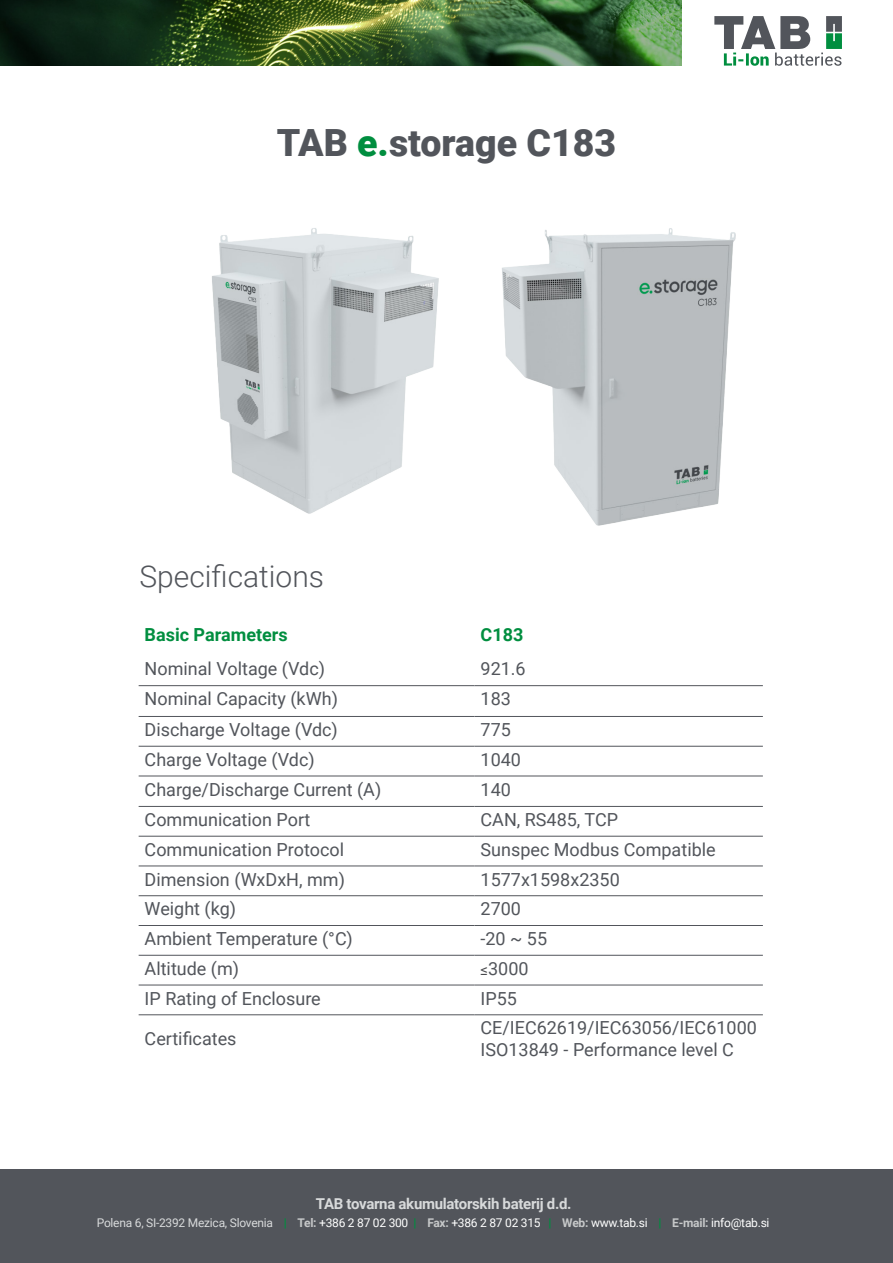
<style>
.page{position:relative;width:893px;height:1263px;background:#fff}
.page>*{position:absolute;margin:0;border:0;box-sizing:border-box;transform-origin:0 0}
.t1{font:900 37.5px "Roboto";color:#52555b}
.t2{font:300 30px "Roboto";color:#52555b}
.t3{font:18px/21.6px "Roboto";color:#52555b}
.t4{font:700 18px "Roboto";color:#008e3f}
.t5{font:700 15px "Roboto";letter-spacing:-.02em;color:#d8dadb}
.t6{font:12px "Roboto";letter-spacing:-.02em;color:#fff}
.s1{color:#008e3f}
.s2{font-size:15px;color:#494a4d}
.s3{color:#d8dadb}
.s4{font-weight:700;color:#008e3f}
.s5{font-weight:700;color:#c6c8c9}
</style>
<div class="page">
<hr style="left:139px;top:685px;width:336px;height:1px;background:#52555b">
<hr style="left:475px;top:685px;width:288px;height:1px;background:#52555b">
<hr style="left:139px;top:716px;width:336px;height:1px;background:#52555b">
<hr style="left:475px;top:716px;width:288px;height:1px;background:#52555b">
<hr style="left:139px;top:746px;width:336px;height:1px;background:#52555b">
<hr style="left:475px;top:746px;width:288px;height:1px;background:#52555b">
<hr style="left:139px;top:776px;width:336px;height:1px;background:#52555b">
<hr style="left:475px;top:776px;width:288px;height:1px;background:#52555b">
<hr style="left:139px;top:806px;width:336px;height:1px;background:#52555b">
<hr style="left:475px;top:806px;width:288px;height:1px;background:#52555b">
<hr style="left:139px;top:836px;width:336px;height:1px;background:#52555b">
<hr style="left:475px;top:836px;width:288px;height:1px;background:#52555b">
<hr style="left:139px;top:866px;width:336px;height:1px;background:#52555b">
<hr style="left:475px;top:866px;width:288px;height:1px;background:#52555b">
<hr style="left:139px;top:895px;width:336px;height:1px;background:#52555b">
<hr style="left:475px;top:895px;width:288px;height:1px;background:#52555b">
<hr style="left:139px;top:925px;width:336px;height:1px;background:#52555b">
<hr style="left:475px;top:925px;width:288px;height:1px;background:#52555b">
<hr style="left:139px;top:955px;width:336px;height:1px;background:#52555b">
<hr style="left:475px;top:955px;width:288px;height:1px;background:#52555b">
<hr style="left:139px;top:985px;width:336px;height:1px;background:#52555b">
<hr style="left:475px;top:985px;width:288px;height:1px;background:#52555b">
<hr style="left:139px;top:1014px;width:336px;height:1px;background:#52555b">
<hr style="left:475px;top:1014px;width:288px;height:1px;background:#52555b">
<img style="left:0;top:0;width:681px;height:66px">
<svg style="left:714px;top:16px;width:128px;height:50px"></svg>
<div style="left:0;top:1169px;width:893px;height:94px;background:#52555b"></div>
<img style="left:212px;top:228px;width:216px;height:286px">
<img style="left:428px;top:228px;width:308px;height:298px">
<h1 class="t1" style="left:277px;top:116px;width:341px">TAB <span class="s1">e.</span>storage C183</h1>
<h2 class="t2" style="left:139px;top:556px;width:186px">Specifications</h2>
<p class="t4" style="left:145px;top:622px;width:145px">Basic Parameters</p>
<p class="t4" style="left:481px;top:622px;width:44px">C183</p>
<p class="t3" style="left:145px;top:657px;width:182px">Nominal Voltage (Vdc)</p>
<p class="t3" style="left:481px;top:657px;width:47px">921.6</p>
<p class="t3" style="left:145px;top:687px;width:195px">Nominal Capacity (kWh)</p>
<p class="t3" style="left:481px;top:687px;width:32px">183</p>
<p class="t3" style="left:145px;top:718px;width:195px">Discharge Voltage (Vdc)</p>
<p class="t3" style="left:481px;top:718px;width:32px">775</p>
<p class="t3" style="left:145px;top:748px;width:172px">Charge Voltage (Vdc)</p>
<p class="t3" style="left:481px;top:748px;width:42px">1040</p>
<p class="t3" style="left:145px;top:778px;width:238px">Charge/Discharge Current (A)</p>
<p class="t3" style="left:481px;top:778px;width:32px">140</p>
<p class="t3" style="left:145px;top:808px;width:167px">Communication Port</p>
<p class="t3" style="left:481px;top:808px;width:139px">CAN, RS485, TCP</p>
<p class="t3" style="left:145px;top:838px;width:201px">Communication Protocol</p>
<p class="t3" style="left:481px;top:838px;width:237px">Sunspec Modbus Compatible</p>
<p class="t3" style="left:145px;top:868px;width:202px">Dimension (WxDxH, mm)</p>
<p class="t3" style="left:481px;top:868px;width:141px">1577x1598x2350</p>
<p class="t3" style="left:145px;top:897px;width:93px">Weight (kg)</p>
<p class="t3" style="left:481px;top:897px;width:42px">2700</p>
<p class="t3" style="left:145px;top:927px;width:210px">Ambient Temperature (°C)</p>
<p class="t3" style="left:481px;top:927px;width:68px">-20 ~ 55</p>
<p class="t3" style="left:145px;top:957px;width:96px">Altitude (m)</p>
<p class="t3" style="left:481px;top:957px;width:50px"><span class="s2">≤</span>3000</p>
<p class="t3" style="left:145px;top:987px;width:178px">IP Rating of Enclosure</p>
<p class="t3" style="left:481px;top:987px;width:38px">IP55</p>
<p class="t3" style="left:145px;top:1027px;width:93px">Certificates</p>
<p class="t3" style="left:481px;top:1016px;width:278px">CE/IEC62619/IEC63056/IEC61000<br>ISO13849 - Performance level C</p>
<p class="t5" style="left:316px;top:1193px;width:257px">TAB tovarna akumulatorskih baterij d.d.</p>
<p class="t6" style="left:97px;top:1214px;width:674px"><span class="s3">Polena 6, SI-2392 Mezica, Slovenia</span> <span class="s4">|</span> <span class="s5">Tel:</span> +386 2 87 02 300 <span class="s4">|</span> <span class="s5">Fax:</span> +386 2 87 02 315 <span class="s4">|</span> <span class="s5">Web:</span> www.tab.si <span class="s4">|</span> <span class="s5">E-mail:</span> info@tab.si</p>
</div>
